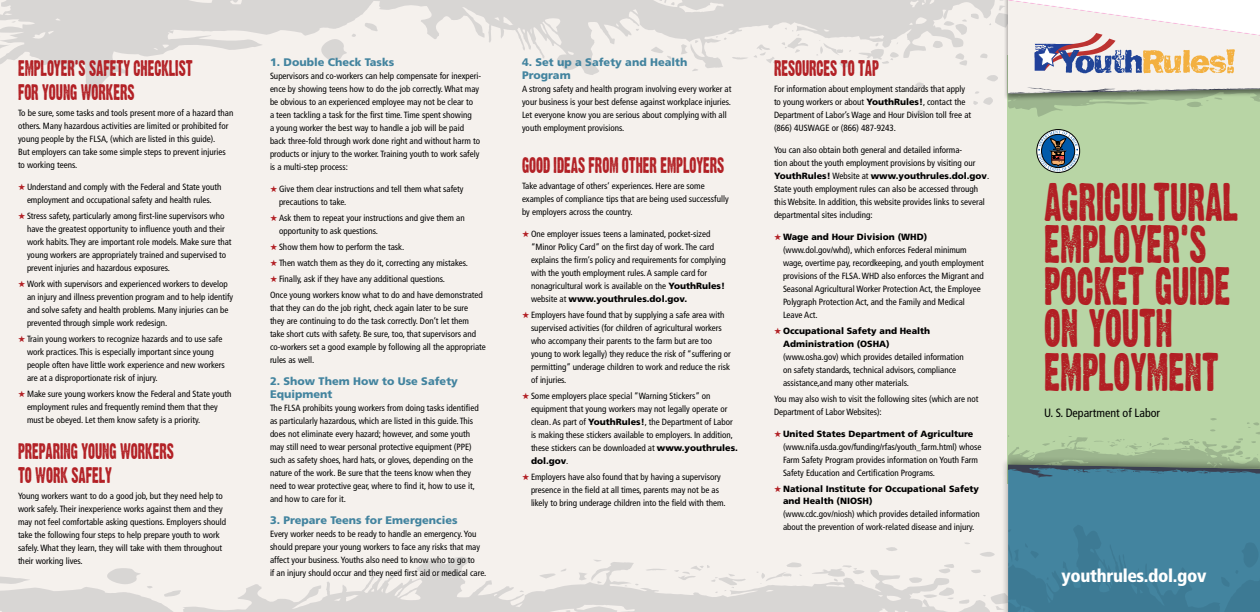
<style>
.page{position:relative;width:1260px;height:612px;background:#fff}
.page>*{position:absolute;margin:0;border:0;box-sizing:border-box;transform-origin:0 0}
.t1{font:36px/42.3px "Virginia Plain";color:#b21f24}
.t2{font:900 condensed 18px "Frutiger";letter-spacing:-.02em;color:#fff}
.t3{font:15px/24px "Virginia Plain";color:#b21f24}
.t4{font:condensed 12px "Frutiger LT Std";color:#000}
.t5{font:900 11px/13px "Frutiger LT Std";color:#43849f}
.t6{font:condensed 9px/13px "Frutiger LT Std";color:#000}
.t7{font:900 9px/13px "Frutiger LT Std";color:#000}
.s1{color:#b21f24}
.s2{font-weight:900;font-stretch:normal}
</style>
<div class="page">
<div style="left:0;top:0;width:1008px;height:612px;background:#f5f1ed"></div>
<svg style="left:0;top:542px;width:1000px;height:70px"></svg>
<svg style="left:0;top:0;width:980px;height:116px"></svg>
<div style="left:1008px;top:55px;width:252px;height:429px;background:#b8d5a5"></div>
<div style="left:1000px;top:455px;width:260px;height:157px;background:#000;opacity:.4"></div>
<svg style="left:1008px;top:418px;width:252px;height:57px"></svg>
<svg style="left:1008px;top:475px;width:252px;height:137px;background:#41819c"></svg>
<div style="left:1036px;top:129px;width:44px;height:44px;border:1px solid #000;border-radius:50%"></div>
<svg style="left:1038px;top:131px;width:40px;height:40px;background:#617d90"></svg>
<svg style="left:980px;top:0;width:280px;height:121px"></svg>
<p class="t3" style="left:18px;top:56px;width:176px">EMPLOYER’S SAFETY CHECKLIST<br>FOR YOUNG WORKERS</p>
<p class="t6" style="left:18px;top:106px;width:217px">To be sure, some tasks and tools present more of a hazard than</p>
<p class="t6" style="left:18px;top:119px;width:212px">others. Many hazardous activities are limited or prohibited for young people by the FLSA, (which are listed in this guide).<br>But employers can take some simple steps to prevent injuries to working teens.</p>
<p class="t6" style="left:18px;top:180px;width:205px;text-align:center"><span class="s1">★</span> Understand and comply with the Federal and State youth employment and occupational safety and health rules.</p>
<p class="t6" style="left:27px;top:209px;width:206px;text-indent:-9px"><span class="s1">★</span> Stress safety, particularly among first-line supervisors who have the greatest opportunity to influence youth and their work habits. They are important role models. Make sure that young workers are appropriately trained and supervised to prevent injuries and hazardous exposures.</p>
<p class="t6" style="left:27px;top:277px;width:208px;text-indent:-9px"><span class="s1">★</span> Work with supervisors and experienced workers to develop an injury and illness prevention program and to help identify and solve safety and health problems. Many injuries can be prevented through simple work redesign.</p>
<p class="t6" style="left:27px;top:332px;width:199px;text-indent:-9px"><span class="s1">★</span> Train young workers to recognize hazards and to use safe work practices. This is especially important since young people often have little work experience and new workers are at a disproportionate risk of injury.</p>
<p class="t6" style="left:27px;top:387px;width:206px;text-indent:-9px"><span class="s1">★</span> Make sure young workers know the Federal and State youth employment rules and frequently remind them that they must be obeyed. Let them know safety is a priority.</p>
<h3 class="t3" style="left:18px;top:439px;width:157px">PREPARING YOUNG WORKERS<br>TO WORK SAFELY</h3>
<p class="t6" style="left:18px;top:489px;width:210px">Young workers want to do a good job, but they need help to work safely. Their inexperience works against them and they may not feel comfortable asking questions. Employers should take the following four steps to help prepare youth to work safely. What they learn, they will take with them throughout their working lives.</p>
<p class="t5" style="left:270px;top:55px;width:126px">1. Double Check Tasks</p>
<p class="t6" style="left:270px;top:69px;width:213px">Supervisors and co-workers can help compensate for inexperi&shy;ence by showing teens how to do the job correctly. What may be obvious to an experienced employee may not be clear to<br>a teen tackling a task for the first time. Time spent showing</p>
<p class="t6" style="left:270px;top:121px;width:212px">a young worker the best way to handle a job will be paid back three-fold through work done right and without harm to products or injury to the worker. Training youth to work safely is a multi-step process:</p>
<p class="t6" style="left:279px;top:182px;width:186px;text-indent:-9px"><span class="s1">★</span> Give them clear instructions and tell them what safety precautions to take.</p>
<p class="t6" style="left:279px;top:211px;width:187px;text-indent:-9px"><span class="s1">★</span> Ask them to repeat your instructions and give them an opportunity to ask questions.</p>
<p class="t6" style="left:270px;top:240px;width:136px"><span class="s1">★</span> Show them how to perform the task.</p>
<p class="t6" style="left:270px;top:256px;width:199px"><span class="s1">★</span> Then watch them as they do it, correcting any mistakes.</p>
<p class="t6" style="left:270px;top:271px;width:214px;line-height:16px"><span class="s1">★</span> Finally, ask if they have any additional questions.<br>Once young workers know what to do and have demonstrated</p>
<p class="t6" style="left:270px;top:301px;width:217px">that they can do the job right, check again later to be sure<br>they are continuing to do the task correctly. Don’t let them<br>take short cuts with safety. Be sure, too, that supervisors and co-workers set a good example by following all the appropriate rules as well.</p>
<h4 class="t5" style="left:270px;top:374px;width:189px">2. Show Them How to Use Safety<br>Equipment</h4>
<p class="t6" style="left:270px;top:401px;width:210px">The FLSA prohibits young workers from doing tasks identified as particularly hazardous, which are listed in this guide. This does not eliminate every hazard; however, and some youth may still need to wear personal protective equipment (PPE) such as safety shoes, hard hats, or gloves, depending on the nature of the work. Be sure that the teens know when they need to wear protective gear, where to find it, how to use it, and how to care for it.</p>
<h4 class="t5" style="left:270px;top:513px;width:189px">3. Prepare Teens for Emergencies</h4>
<p class="t6" style="left:270px;top:527px;width:218px">Every worker needs to be ready to handle an emergency. You should prepare your young workers to face any risks that may affect your business. Youths also need to know who to go to<br>if an injury should occur and they need first aid or medical care.</p>
<p class="t5" style="left:522px;top:55px;width:167px">4. Set up a Safety and Health<br>Program</p>
<p class="t6" style="left:522px;top:82px;width:211px;text-align:justify">A strong safety and health program involving every worker at your business is your best defense against workplace injuries.<br>Let everyone know you are serious about complying with all</p>
<p class="t6" style="left:522px;top:121px;width:104px">youth employment provisions.</p>
<h3 class="t3" style="left:522px;top:153px;width:204px">GOOD IDEAS FROM OTHER EMPLOYERS</h3>
<p class="t6" style="left:522px;top:179px;width:208px">Take advantage of others’ experiences. Here are some examples of compliance tips that are being used successfully by employers across the country.</p>
<p class="t6" style="left:531px;top:227px;width:196px;text-indent:-9px"><span class="s1">★</span> One employer issues teens a laminated, pocket-sized “Minor Policy Card” on the first day of work. The card explains the firm’s policy and requirements for complying with the youth employment rules. A sample card for nonagricultural work is available on the <span class="s2">YouthRules! </span>website at <span class="s2">www.youthrules.dol.gov.</span></p>
<p class="t6" style="left:531px;top:308px;width:201px;text-indent:-9px"><span class="s1">★</span> Employers have found that by supplying a safe area with supervised activities (for children of agricultural workers who accompany their parents to the farm but are too young to work legally) they reduce the risk of “suffering or permitting” underage children to work and reduce the risk of injuries.</p>
<p class="t6" style="left:531px;top:389px;width:208px;text-indent:-9px"><span class="s1">★</span> Some employers place special “Warning Stickers” on equipment that young workers may not legally operate or clean. As part of <span class="s2">YouthRules!</span>, the Department of Labor is making these stickers available to employers. In addition, these stickers can be downloaded at <span class="s2">www.youthrules. dol.gov</span>.</p>
<p class="t6" style="left:531px;top:470px;width:196px;text-indent:-9px"><span class="s1">★</span> Employers have also found that by having a supervisory presence in the field at all times, parents may not be as likely to bring underage children into the field with them.</p>
<p class="t3" style="left:774px;top:56px;width:106px">RESOURCES TO TAP</p>
<p class="t6" style="left:774px;top:82px;width:199px">For information about employment standards that apply to young workers or about <span class="s2">YouthRules!</span>, contact the<br>Department of Labor’s Wage and Hour Division toll free at</p>
<p class="t6" style="left:774px;top:121px;width:124px">(866) 4USWAGE or (866) 487-9243.</p>
<p class="t6" style="left:774px;top:143px;width:217px">You can also obtain both general and detailed informa-<br>tion about the youth employment provisions by visiting our <span class="s2">YouthRules!</span> Website at <span class="s2">www.youthrules.dol.gov</span>.<br>State youth employment rules can also be accessed through this Website. In addition, this website provides links to several departmental sites including:</p>
<p class="t7" style="left:774px;top:230px;width:155px"><span class="s1">★</span> Wage and Hour Division (WHD)</p>
<p class="t6" style="left:783px;top:243px;width:202px">(www.dol.gov/whd), which enforces Federal minimum wage, overtime pay, recordkeeping, and youth employment provisions of the FLSA. WHD also enforces the Migrant and Seasonal Agricultural Worker Protection Act, the Employee Polygraph Protection Act, and the Family and Medical Leave Act.</p>
<p class="t7" style="left:783px;top:324px;width:149px;text-indent:-9px"><span class="s1">★</span> Occupational Safety and Health<br>Administration (OSHA)</p>
<p class="t6" style="left:783px;top:350px;width:182px">(www.osha.gov) which provides detailed information on safety standards, technical advisors, compliance assistance,and many other materials.</p>
<p class="t6" style="left:774px;top:392px;width:206px">You may also wish to visit the following sites (which are not<br>Department of Labor Websites):</p>
<p class="t7" style="left:774px;top:427px;width:201px"><span class="s1">★</span> United States Department of Agriculture</p>
<p class="t6" style="left:783px;top:440px;width:200px">(www.nifa.usda.gov/funding/rfas/youth_farm.html) whose<br>Farm Safety Program provides information on Youth Farm<br>Safety Education and Certification Programs.</p>
<p class="t7" style="left:783px;top:482px;width:198px;text-indent:-9px"><span class="s1">★</span> National Institute for Occupational Safety and Health (NIOSH)</p>
<p class="t6" style="left:783px;top:508px;width:198px">(www.cdc.gov/niosh) which provides detailed information about the prevention of work-related disease and injury.</p>
<p class="t1" style="left:1044px;top:181px;width:195px">AGRICULTURAL<br>EMPLOYER’S<br>POCKET GUIDE<br>ON YOUTH<br>EMPLOYMENT</p>
<p class="t4" style="left:1044px;top:406px;width:118px">U. S. Department of Labor</p>
<p class="t2" style="left:1062px;top:565px;width:146px">youthrules.dol.gov</p>
</div>
